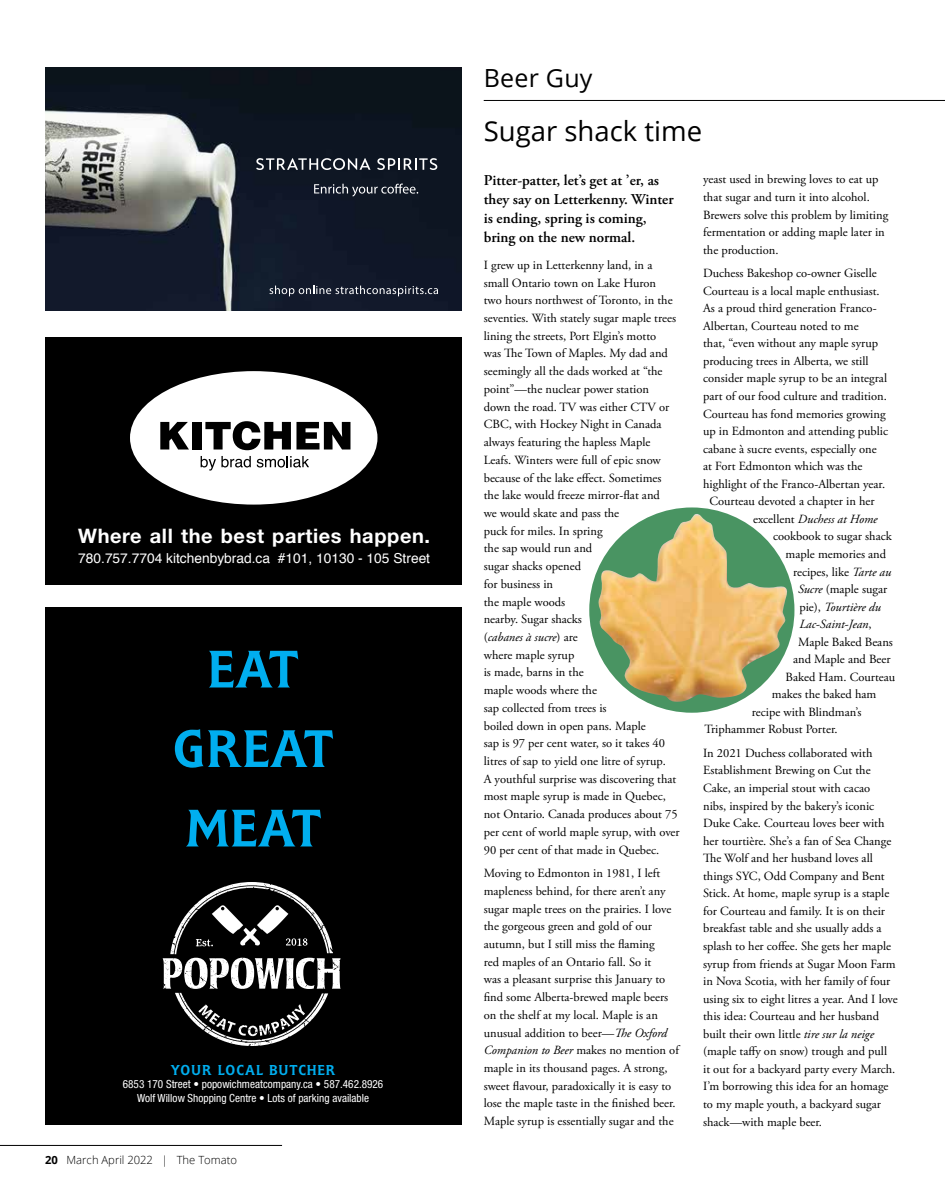
<style>
.page{position:relative;width:945px;height:1204px;background:#fff}
.page>*{position:absolute;margin:0;border:0;box-sizing:border-box;transform-origin:0 0}
.t1{font:55px/79.5px "Flange Regular DTC";color:#00aeef;text-align:center}
.t2{font:27.5px "Open Sans";color:#000}
.t3{font:25px "Open Sans";letter-spacing:.01em;color:#000}
.t4{font:700 20px "Helvetica Neue";letter-spacing:.03em;color:#fff}
.t5{font:600 15px/19px "Adobe Garamond Pro";color:#000}
.t6{font:15px "Flange Regular DTC";letter-spacing:.06em;color:#00aeef}
.t7{font:13.75px "Helvetica";color:#fff}
.t8{font:12.5px/17.8px "Adobe Garamond Pro";color:#000}
.t9{font:italic 12.5px "Adobe Garamond Pro";color:#000}
.t10{font:condensed 11.25px/13.5px "Helvetica Neue";color:#fff;text-align:center}
.t11{font:300 11.25px "Open Sans";color:#000}
.s1{font-weight:700}
.s2{font-style:italic}
.s3{font-style:normal}
</style>
<div class="page">
<hr style="left:0;top:1145px;width:282px;height:1px;background:#000">
<div style="left:589px;top:507px;width:205px;height:206px;background:#499462;border-radius:50%"></div>
<hr style="left:484px;top:100px;width:461px;height:1px;background:#000">
<div style="left:46px;top:338px;width:416px;height:247px;background:#000"></div>
<div style="left:130px;top:371px;width:247px;height:133px;background:#fff;border-radius:50%"></div>
<svg style="left:160px;top:422px;width:29px;height:27px"></svg>
<div style="left:192px;top:422px;width:9px;height:27px;background:#000"></div>
<svg style="left:205px;top:421px;width:145px;height:29px"></svg>
<svg style="left:201px;top:456px;width:50px;height:14px"></svg>
<svg style="left:257px;top:456px;width:52px;height:11px"></svg>
<div style="left:45px;top:608px;width:416px;height:517px;background:#000"></div>
<svg style="left:163px;top:882px;width:178px;height:164px"></svg>
<img style="left:598px;top:514px;width:190px;height:189px">
<img style="left:45px;top:68px;width:416px;height:243px">
<svg style="left:314px;top:184px;width:104px;height:12px"></svg>
<svg style="left:256px;top:158px;width:115px;height:12px"></svg>
<svg style="left:377px;top:158px;width:60px;height:12px"></svg>
<svg style="left:269px;top:286px;width:169px;height:10px;background:#444a58"></svg>
<h3 class="t4" style="left:78px;top:523px;width:353px">Where all the best parties happen.</h3>
<p class="t7" style="left:78px;top:547px;width:353px">780.757.7704 kitchenbybrad.ca #101, 10130 - 105 Street</p>
<h1 class="t1" style="left:173px;top:630px;width:162px">EAT<br>GREAT<br>MEAT</h1>
<p class="t6" style="left:171px;top:1061px;width:167px">YOUR LOCAL BUTCHER</p>
<p class="t10" style="left:123px;top:1077px;width:262px">6853 170 Street • popowichmeatcompany.ca • 587.462.8926<br>Wolf Willow Shopping Centre • Lots of parking available</p>
<p class="t11" style="left:45px;top:1152px;width:194px"><span class="s1">20</span> March April 2022 | The Tomato</p>
<h3 class="t3" style="left:484px;top:60px;width:110px">Beer Guy</h3>
<h2 class="t2" style="left:484px;top:112px;width:220px">Sugar shack time</h2>
<p class="t5" style="left:484px;top:171px;width:191px">Pitter-patter, let’s get at ’er, as they say on Letterkenny. Winter is ending, spring is coming, bring on the new normal.</p>
<p class="t8" style="left:484px;top:256px;width:198px">I grew up in Letterkenny land, in a small Ontario town on Lake Huron<br>two hours northwest of Toronto, in the seventies. With stately sugar maple trees lining the streets, Port Elgin’s motto<br>was The Town of Maples. My dad and seemingly all the dads worked at “the point”—the nuclear power station<br>down the road. TV was either CTV or<br>CBC, with Hockey Night in Canada always featuring the hapless Maple<br>Leafs. Winters were full of epic snow because of the lake effect. Sometimes the lake would freeze mirror-flat and<br>we would skate and pass the<br>puck for miles. In spring<br>the sap would run and<br>sugar shacks opened<br>for business in<br>the maple woods<br>nearby. Sugar shacks<br>(<span class="s2">cabanes à sucre</span>) are<br>where maple syrup<br>is made, barns in the<br>maple woods where the<br>sap collected from trees is<br>boiled down in open pans. Maple<br>sap is 97 per cent water, so it takes 40 litres of sap to yield one litre of syrup.<br>A youthful surprise was discovering that most maple syrup is made in Quebec, not Ontario. Canada produces about 75 per cent of world maple syrup, with over<br>90 per cent of that made in Quebec.</p>
<p class="t8" style="left:484px;top:865px;width:197px">Moving to Edmonton in 1981, I left mapleness behind, for there aren’t any sugar maple trees on the prairies. I love the gorgeous green and gold of our autumn, but I still miss the flaming<br>red maples of an Ontario fall. So it<br>was a pleasant surprise this January to find some Alberta-brewed maple beers on the shelf at my local. Maple is an unusual addition to beer—<span class="s2">The Oxford Companion to Beer</span> makes no mention of maple in its thousand pages. A strong, sweet flavour, paradoxically it is easy to lose the maple taste in the finished beer.<br>Maple syrup is essentially sugar and the</p>
<p class="t8" style="left:703px;top:171px;width:187px">yeast used in brewing loves to eat up that sugar and turn it into alcohol.<br>Brewers solve this problem by limiting fermentation or adding maple later in the production.</p>
<p class="t8" style="left:703px;top:265px;width:175px">Duchess Bakeshop co-owner Giselle</p>
<p class="t8" style="left:703px;top:282px;width:178px">Courteau is a local maple enthusiast.</p>
<p class="t8" style="left:703px;top:300px;width:175px">As a proud third generation Franco-</p>
<p class="t8" style="left:703px;top:317px;width:157px">Albertan, Courteau noted to me</p>
<p class="t8" style="left:703px;top:335px;width:177px">that, “even without any maple syrup</p>
<p class="t8" style="left:703px;top:352px;width:167px">producing trees in Alberta, we still</p>
<p class="t8" style="left:703px;top:370px;width:186px">consider maple syrup to be an integral</p>
<p class="t8" style="left:703px;top:387px;width:185px">part of our food culture and tradition.</p>
<p class="t8" style="left:703px;top:405px;width:184px">Courteau has fond memories growing</p>
<p class="t8" style="left:703px;top:423px;width:186px">up in Edmonton and attending public</p>
<p class="t8" style="left:703px;top:440px;width:175px">cabane à sucre events, especially one</p>
<p class="t8" style="left:703px;top:458px;width:161px">at Fort Edmonton which was the</p>
<p class="t8" style="left:703px;top:475px;width:184px">highlight of the Franco-Albertan year.</p>
<p class="t8" style="left:709px;top:493px;width:167px">Courteau devoted a chapter in her</p>
<p class="t9" style="left:753px;top:511px;width:126px"><span class="s3">excellent</span> Duchess at Home</p>
<p class="t8" style="left:773px;top:528px;width:120px">cookbook to sugar shack</p>
<p class="t8" style="left:786px;top:545px;width:102px">maple memories and</p>
<p class="t8" style="left:793px;top:563px;width:100px">recipes, like <span class="s2">Tarte au</span></p>
<p class="t8" style="left:798px;top:581px;width:91px"><span class="s2">Sucre</span> (maple sugar</p>
<p class="t9" style="left:799px;top:599px;width:83px"><span class="s3">pie),</span> Tourtière du</p>
<p class="t9" style="left:799px;top:617px;width:74px">Lac-Saint-Jean<span class="s3">,</span></p>
<p class="t8" style="left:798px;top:633px;width:96px">Maple Baked Beans</p>
<p class="t8" style="left:793px;top:651px;width:99px">and Maple and Beer</p>
<p class="t8" style="left:786px;top:668px;width:111px">Baked Ham. Courteau</p>
<p class="t8" style="left:772px;top:686px;width:106px">makes the baked ham</p>
<p class="t8" style="left:752px;top:703px;width:111px">recipe with Blindman’s</p>
<p class="t8" style="left:704px;top:721px;width:135px">Triphammer Robust Porter.</p>
<p class="t8" style="left:703px;top:744px;width:196px">In 2021 Duchess collaborated with Establishment Brewing on Cut the Cake, an imperial stout with cacao<br>nibs, inspired by the bakery’s iconic Duke Cake. Courteau loves beer with her tourtière. She’s a fan of Sea Change The Wolf and her husband loves all things SYC, Odd Company and Bent Stick. At home, maple syrup is a staple for Courteau and family. It is on their breakfast table and she usually adds a splash to her coffee. She gets her maple syrup from friends at Sugar Moon Farm in Nova Scotia, with her family of four using six to eight litres a year. And I love this idea: Courteau and her husband built their own little <span class="s2">tire sur la neige </span>(maple taffy on snow) trough and pull<br>it out for a backyard party every March.<br>I’m borrowing this idea for an homage to my maple youth, a backyard sugar shack—with maple beer.</p>
</div>
